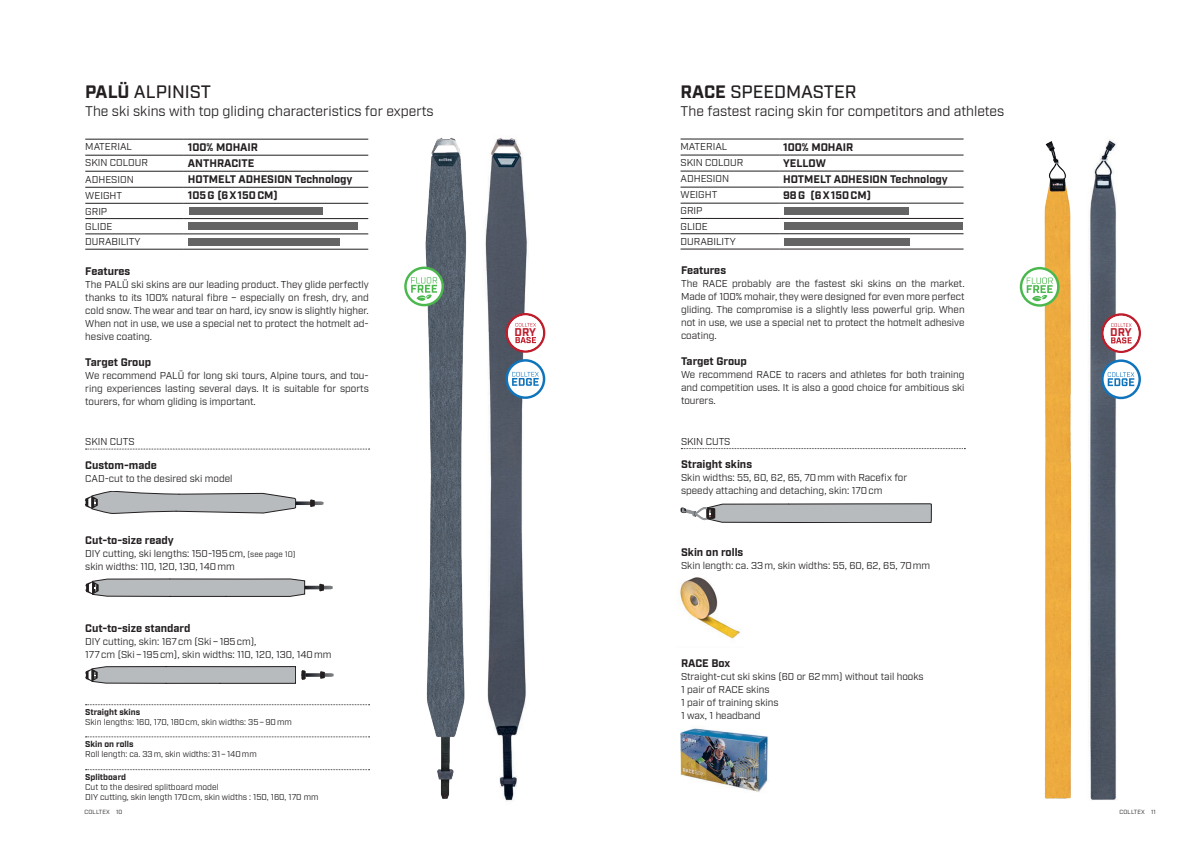
<style>
.page{position:relative;width:1191px;height:842px;background:#fff}
.page>*{position:absolute;margin:0;border:0;box-sizing:border-box;transform-origin:0 0}
.t1{font:500 18px "Industry";color:#231f20}
.t2{font:14px "Industry";color:#231f20}
.t3{font:700 11.2px "Industry";letter-spacing:-.005em;color:#be1d2c}
.t4{font:700 11px "Industry";color:#231f20}
.t5{font:700 11px "Industry";letter-spacing:.055em;color:#231f20}
.t6{font:10px/13px "Industry";color:#231f20}
.t7{font:8.5px/10px "Industry";color:#231f20}
.t8{font:700 8.5px "Industry";color:#231f20}
.t9{font:6px "Industry";letter-spacing:.02em;color:#231f20}
.s1{font-weight:700}
.s2{font-size:8px}
</style>
<div class="page">
<img style="left:421px;top:137px;width:46px;height:662px">
<img style="left:1043px;top:141px;width:29px;height:658px">
<img style="left:485px;top:138px;width:49px;height:664px">
<svg style="left:85px;top:449px;width:284px;height:1px"></svg>
<div style="left:189px;top:207px;width:134px;height:8px;background:#646465"></div>
<div style="left:189px;top:223px;width:169px;height:7px;background:#646465"></div>
<div style="left:189px;top:238px;width:151px;height:7px;background:#646465"></div>
<hr style="left:85px;top:139px;width:99px;height:1px;background:#231f20">
<hr style="left:184px;top:139px;width:184px;height:1px;background:#231f20">
<hr style="left:85px;top:155px;width:99px;height:1px;background:#231f20">
<hr style="left:184px;top:155px;width:184px;height:1px;background:#231f20">
<hr style="left:85px;top:171px;width:99px;height:1px;background:#231f20">
<hr style="left:184px;top:171px;width:184px;height:1px;background:#231f20">
<hr style="left:85px;top:187px;width:99px;height:1px;background:#231f20">
<hr style="left:184px;top:187px;width:184px;height:1px;background:#231f20">
<hr style="left:85px;top:203px;width:99px;height:1px;background:#231f20">
<hr style="left:184px;top:203px;width:184px;height:1px;background:#231f20">
<hr style="left:85px;top:218px;width:99px;height:1px;background:#231f20">
<hr style="left:184px;top:218px;width:184px;height:1px;background:#231f20">
<hr style="left:85px;top:234px;width:99px;height:1px;background:#231f20">
<hr style="left:184px;top:234px;width:184px;height:1px;background:#231f20">
<hr style="left:85px;top:249px;width:99px;height:1px;background:#231f20">
<hr style="left:184px;top:249px;width:184px;height:1px;background:#231f20">
<svg style="left:85px;top:579px;width:248px;height:17px;background:#b2b5b6"></svg>
<svg style="left:85px;top:491px;width:238px;height:23px"></svg>
<svg style="left:85px;top:704px;width:284px;height:1px"></svg>
<svg style="left:85px;top:737px;width:284px;height:1px"></svg>
<svg style="left:85px;top:769px;width:284px;height:1px"></svg>
<svg style="left:404px;top:267px;width:40px;height:39px"></svg>
<div style="left:407px;top:269px;width:34px;height:35px;background:#fff;border-radius:50%"></div>
<svg style="left:411px;top:277px;width:26px;height:24px"></svg>
<svg style="left:85px;top:666px;width:248px;height:17px;background:#afb2b4"></svg>
<svg style="left:505px;top:313px;width:40px;height:40px"></svg>
<div style="left:508px;top:315px;width:35px;height:35px;background:#fff;border-radius:50%"></div>
<svg style="left:515px;top:323px;width:21px;height:4px"></svg>
<svg style="left:515px;top:337px;width:21px;height:6px"></svg>
<svg style="left:505px;top:359px;width:40px;height:40px"></svg>
<div style="left:508px;top:362px;width:35px;height:34px;background:#fff;border-radius:50%"></div>
<svg style="left:512px;top:372px;width:26px;height:14px"></svg>
<img style="left:1090px;top:139px;width:32px;height:661px">
<div style="left:784px;top:207px;width:125px;height:7px;background:#646465"></div>
<div style="left:784px;top:223px;width:178px;height:7px;background:#646465"></div>
<div style="left:784px;top:238px;width:125px;height:7px;background:#646465"></div>
<hr style="left:680px;top:139px;width:99px;height:1px;background:#231f20">
<hr style="left:779px;top:139px;width:184px;height:1px;background:#231f20">
<hr style="left:680px;top:155px;width:99px;height:1px;background:#231f20">
<hr style="left:779px;top:155px;width:184px;height:1px;background:#231f20">
<hr style="left:680px;top:171px;width:99px;height:1px;background:#231f20">
<hr style="left:779px;top:171px;width:184px;height:1px;background:#231f20">
<hr style="left:680px;top:187px;width:99px;height:1px;background:#231f20">
<hr style="left:779px;top:187px;width:184px;height:1px;background:#231f20">
<hr style="left:680px;top:203px;width:99px;height:1px;background:#231f20">
<hr style="left:779px;top:203px;width:184px;height:1px;background:#231f20">
<hr style="left:680px;top:218px;width:99px;height:1px;background:#231f20">
<hr style="left:779px;top:218px;width:184px;height:1px;background:#231f20">
<hr style="left:680px;top:233px;width:99px;height:1px;background:#231f20">
<hr style="left:779px;top:233px;width:184px;height:1px;background:#231f20">
<hr style="left:680px;top:249px;width:99px;height:1px;background:#231f20">
<hr style="left:779px;top:249px;width:184px;height:1px;background:#231f20">
<svg style="left:681px;top:448px;width:284px;height:1px"></svg>
<svg style="left:681px;top:504px;width:250px;height:19px;background:#afb2b4"></svg>
<img style="left:680px;top:577px;width:61px;height:62px">
<svg style="left:1101px;top:313px;width:40px;height:40px"></svg>
<div style="left:1103px;top:316px;width:35px;height:35px;background:#fff;border-radius:50%"></div>
<svg style="left:1111px;top:323px;width:20px;height:4px"></svg>
<svg style="left:1111px;top:337px;width:20px;height:6px"></svg>
<svg style="left:1101px;top:359px;width:40px;height:40px"></svg>
<div style="left:1103px;top:362px;width:35px;height:35px;background:#fff;border-radius:50%"></div>
<svg style="left:1107px;top:372px;width:27px;height:14px"></svg>
<img style="left:680px;top:728px;width:88px;height:64px">
<svg style="left:1019px;top:267px;width:40px;height:40px"></svg>
<svg style="left:1022px;top:269px;width:35px;height:35px"></svg>
<svg style="left:1026px;top:278px;width:26px;height:23px"></svg>
<h1 class="t1" style="left:85px;top:81px;width:127px"><span class="s1">PALÜ</span> ALPINIST</h1>
<h2 class="t2" style="left:85px;top:103px;width:350px">The ski skins with top gliding characteristics for experts</h2>
<p class="t6" style="left:85px;top:141px;width:48px">MATERIAL</p>
<p class="t4" style="left:188px;top:141px;width:72px">100% MOHAIR</p>
<p class="t6" style="left:85px;top:157px;width:64px">SKIN COLOUR</p>
<p class="t4" style="left:188px;top:157px;width:68px">ANTHRACITE</p>
<p class="t6" style="left:85px;top:173px;width:50px">ADHESION</p>
<p class="t4" style="left:188px;top:173px;width:166px">HOTMELT ADHESION Technology</p>
<p class="t6" style="left:85px;top:189px;width:38px">WEIGHT</p>
<p class="t4" style="left:188px;top:189px;width:91px">105G (6X150CM)</p>
<p class="t6" style="left:85px;top:204px;width:57px;line-height:15.3px">GRIP<br>GLIDE<br>DURABILITY</p>
<p class="t4" style="left:85px;top:264px;width:47px">Features</p>
<p class="t6" style="left:85px;top:278px;width:285px;text-align:justify">The PALÜ ski skins are our leading product. They glide perfectly thanks to its 100% natural fibre – especially on fresh, dry, and cold snow. The wear and tear on hard, icy snow is slightly higher.<br>When not in use, we use a special net to protect the hotmelt ad&shy;hesive coating.</p>
<p class="t4" style="left:85px;top:355px;width:67px">Target Group</p>
<p class="t6" style="left:85px;top:369px;width:285px;text-align:justify">We recommend PALÜ for long ski tours, Alpine tours, and tou&shy;ring experiences lasting several days. It is suitable for sports tourers, for whom gliding is important.</p>
<p class="t6" style="left:85px;top:435px;width:51px">SKIN CUTS</p>
<p class="t4" style="left:85px;top:458px;width:73px">Custom-made</p>
<p class="t6" style="left:85px;top:472px;width:149px">CAD-cut to the desired ski model</p>
<p class="t4" style="left:85px;top:533px;width:90px">Cut-to-size ready</p>
<p class="t6" style="left:85px;top:547px;width:212px">DIY cutting, ski lengths: 150-195cm, <span class="s2">(see page 10) </span>skin widths: 110, 120, 130, 140mm</p>
<p class="t4" style="left:85px;top:621px;width:107px">Cut-to-size standard</p>
<p class="t6" style="left:85px;top:635px;width:248px">DIY cutting, skin: 167cm (Ski–185cm),<br>177cm (Ski–195cm), skin widths: 110, 120, 130, 140mm</p>
<p class="t8" style="left:85px;top:707px;width:56px">Straight skins</p>
<p class="t7" style="left:85px;top:717px;width:208px">Skin lengths: 160, 170, 180cm, skin widths: 35–90mm</p>
<p class="t8" style="left:85px;top:739px;width:50px">Skin on rolls</p>
<p class="t7" style="left:85px;top:749px;width:173px">Roll length: ca. 33m, skin widths: 31–140mm</p>
<p class="t8" style="left:85px;top:772px;width:42px">Splitboard</p>
<p class="t7" style="left:85px;top:782px;width:235px">Cut to the desired splitboard model<br>DIY cutting, skin length 170cm, skin widths : 150, 160, 170 mm</p>
<p class="t3" style="left:514px;top:325px;width:23px">DRY</p>
<h1 class="t1" style="left:680px;top:81px;width:178px"><span class="s1">RACE</span> SPEEDMASTER</h1>
<h2 class="t2" style="left:680px;top:103px;width:325px">The fastest racing skin for competitors and athletes</h2>
<p class="t6" style="left:680px;top:141px;width:48px">MATERIAL</p>
<p class="t4" style="left:783px;top:141px;width:72px">100% MOHAIR</p>
<p class="t6" style="left:680px;top:157px;width:64px">SKIN COLOUR</p>
<p class="t4" style="left:783px;top:157px;width:44px">YELLOW</p>
<p class="t6" style="left:680px;top:173px;width:50px">ADHESION</p>
<p class="t4" style="left:783px;top:173px;width:166px">HOTMELT ADHESION Technology</p>
<p class="t6" style="left:680px;top:189px;width:38px">WEIGHT</p>
<p class="t5" style="left:783px;top:189px;width:89px">98G (6X150CM)</p>
<p class="t6" style="left:680px;top:204px;width:57px;line-height:15.3px">GRIP<br>GLIDE<br>DURABILITY</p>
<p class="t4" style="left:681px;top:264px;width:47px">Features</p>
<p class="t6" style="left:681px;top:278px;width:285px;text-align:justify">The RACE probably are the fastest ski skins on the market.<br>Made of 100% mohair, they were designed for even more perfect gliding. The compromise is a slightly less powerful grip. When not in use, we use a special net to protect the hotmelt adhesive coating.</p>
<p class="t4" style="left:681px;top:355px;width:67px">Target Group</p>
<p class="t6" style="left:681px;top:369px;width:285px;text-align:justify">We recommend RACE to racers and athletes for both training and competition uses. It is also a good choice for ambitious ski tourers.</p>
<p class="t6" style="left:681px;top:435px;width:51px">SKIN CUTS</p>
<p class="t4" style="left:681px;top:458px;width:73px">Straight skins</p>
<p class="t6" style="left:681px;top:471px;width:228px">Skin widths: 55, 60, 62, 65, 70mm with Racefix for speedy attaching and detaching, skin: 170cm</p>
<p class="t4" style="left:681px;top:546px;width:64px">Skin on rolls</p>
<p class="t6" style="left:681px;top:559px;width:251px">Skin length: ca. 33m, skin widths: 55, 60, 62, 65, 70mm</p>
<p class="t4" style="left:681px;top:657px;width:51px">RACE Box</p>
<p class="t6" style="left:681px;top:670px;width:244px">Straight-cut ski skins (60 or 62mm) without tail hooks<br>1 pair of RACE skins<br>1 pair of training skins<br>1 wax, 1 headband</p>
<p class="t3" style="left:1110px;top:325px;width:23px">DRY</p>
<p class="t9" style="left:85px;top:809px;width:39px">COLLTEX 10</p>
<p class="t9" style="left:1119px;top:809px;width:38px">COLLTEX 11</p>
</div>
